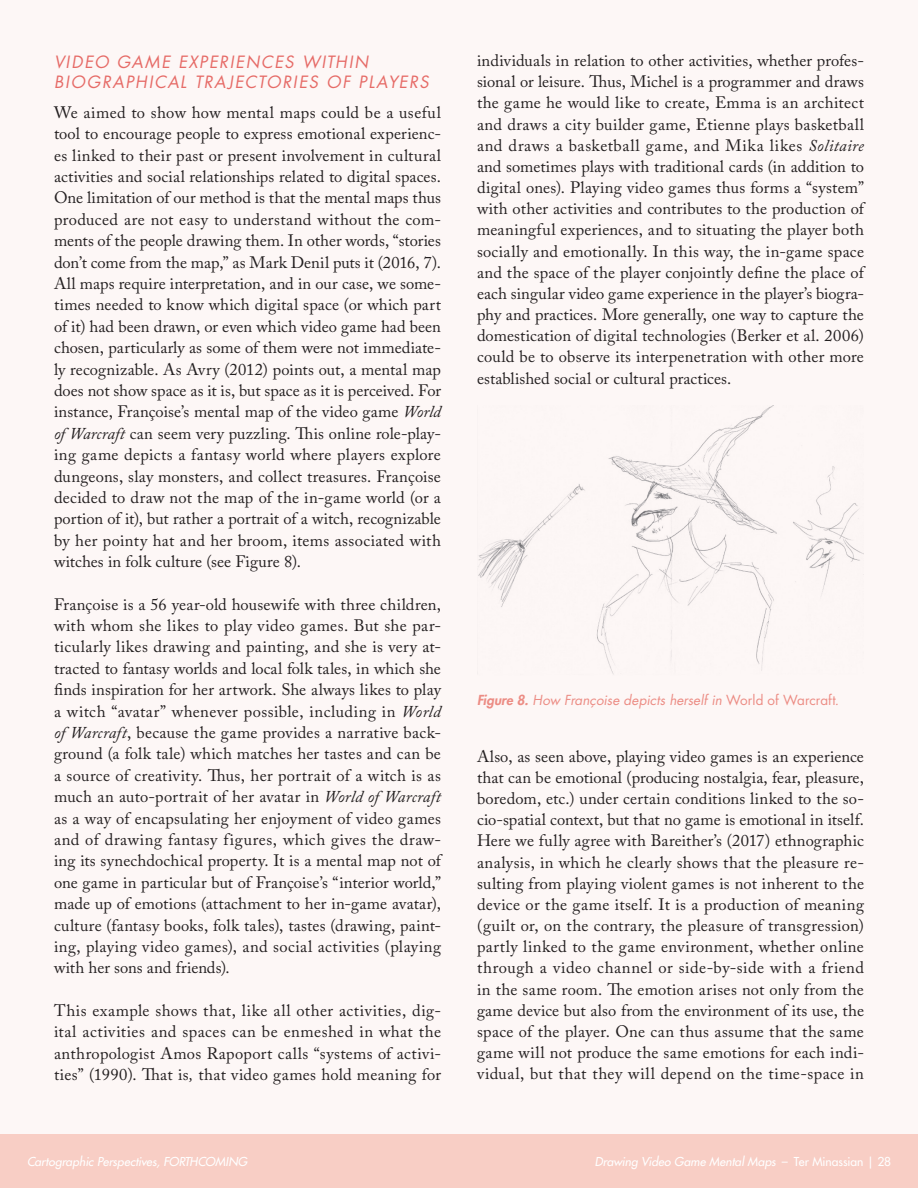
<style>
.page{position:relative;width:918px;height:1188px;background:#fff}
.page>*{position:absolute;margin:0;border:0;box-sizing:border-box;transform-origin:0 0}
.Main_Body_Text{font:16.5px/21.5px "Adobe Caslon Pro";letter-spacing:.015em;color:#231f20;text-align:justify}
.Lesser_Header{font:italic 16.5px/20px "Futura Std";letter-spacing:.09em;color:#e66b67}
.Figure_Caption{font:italic 13.5px "Futura Std";letter-spacing:.005em;color:#ec8c84}
.t1{font:italic 500 12px "Futura Std";letter-spacing:.005em;color:#fff}
.s1{font-style:italic}
.s2{font-weight:800}
.s3{font-style:normal}
</style>
<div class="page">
<div style="left:0;top:1134px;width:918px;height:54px;background:#f8cec5"></div>
<div style="left:0;top:0;width:918px;height:1134px;background:#fdf7f6"></div>
<img style="left:478px;top:405px;width:386px;height:270px">
<p class="Lesser_Header" style="left:54px;top:52px;width:376px">VIDEO GAME EXPERIENCES WITHIN<br>BIOGRAPHICAL TRAJECTORIES OF PLAYERS</p>
<p class="Main_Body_Text" style="left:54px;top:101px;width:389px">We aimed to show how mental maps could be a useful tool to encourage people to express emotional experienc&shy;es linked to their past or present involvement in cultural activities and social relationships related to digital spaces.<br>One limitation of our method is that the mental maps thus produced are not easy to understand without the com&shy;ments of the people drawing them. In other words, “stories don’t come from the map,” as Mark Denil puts it (2016, 7).<br>All maps require interpretation, and in our case, we some&shy;times needed to know which digital space (or which part of it) had been drawn, or even which video game had been chosen, particularly as some of them were not immediate&shy;ly recognizable. As Avry (2012) points out, a mental map does not show space as it is, but space as it is perceived. For instance, Françoise’s mental map of the video game <span class="s1">World of Warcraft</span> can seem very puzzling. This online role-play&shy;ing game depicts a fantasy world where players explore dungeons, slay monsters, and collect treasures. Françoise decided to draw not the map of the in-game world (or a portion of it), but rather a portrait of a witch, recognizable by her pointy hat and her broom, items associated with witches in folk culture (see Figure 8).</p>
<p class="Main_Body_Text" style="left:54px;top:593px;width:390px;text-align:left">Françoise is a 56 year-old housewife with three children, with whom she likes to play video games. But she par&shy;ticularly likes drawing and painting, and she is very at&shy;tracted to fantasy worlds and local folk tales, in which she finds inspiration for her artwork. She always likes to play a witch “avatar” whenever possible, including in <span class="s1">World of Warcraft</span>, because the game provides a narrative back&shy;ground (a folk tale) which matches her tastes and can be a source of creativity. Thus, her portrait of a witch is as much an auto-portrait of her avatar in <span class="s1">World of Warcraft </span>as a way of encapsulating her enjoyment of video games and of drawing fantasy figures, which gives the draw&shy;ing its synechdochical property. It is a mental map not of one game in particular but of Françoise’s “interior world,” made up of emotions (attachment to her in-game avatar), culture (fantasy books, folk tales), tastes (drawing, paint&shy;ing, playing video games), and social activities (playing with her sons and friends).</p>
<p class="Main_Body_Text" style="left:54px;top:999px;width:389px">This example shows that, like all other activities, dig&shy;ital activities and spaces can be enmeshed in what the anthropologist Amos Rapoport calls “systems of activi&shy;ties” (1990). That is<span class="s1">,</span> that video games hold meaning for</p>
<p class="Main_Body_Text" style="left:477px;top:50px;width:390px">individuals in relation to other activities, whether profes&shy;sional or leisure. Thus, Michel is a programmer and draws the game he would like to create, Emma is an architect and draws a city builder game, Etienne plays basketball and draws a basketball game, and Mika likes <span class="s1">Solitaire </span>and sometimes plays with traditional cards (in addition to digital ones). Playing video games thus forms a “system” with other activities and contributes to the production of meaningful experiences, and to situating the player both socially and emotionally. In this way, the in-game space and the space of the player conjointly define the place of each singular video game experience in the player’s biogra&shy;phy and practices. More generally, one way to capture the domestication of digital technologies (Berker et al. 2006) could be to observe its interpenetration with other more established social or cultural practices.</p>
<p class="Figure_Caption" style="left:477px;top:691px;width:363px"><span class="s2">Figure 8.</span> How Françoise depicts herself in <span class="s3">World of Warcraft</span>.</p>
<p class="Main_Body_Text" style="left:477px;top:746px;width:389px">Also, as seen above, playing video games is an experience that can be emotional (producing nostalgia, fear, pleasure, boredom, etc.) under certain conditions linked to the so&shy;cio-spatial context, but that no game is emotional in itself.<br>Here we fully agree with Bareither’s (2017) ethnographic analysis, in which he clearly shows that the pleasure re&shy;sulting from playing violent games is not inherent to the device or the game itself. It is a production of meaning (guilt or, on the contrary, the pleasure of transgression) partly linked to the game environment, whether online through a video channel or side-by-side with a friend in the same room. The emotion arises not only from the game device but also from the environment of its use, the space of the player. One can thus assume that the same game will not produce the same emotions for each indi&shy;vidual, but that they will depend on the time-space in</p>
<p class="t1" style="left:27px;top:1154px;width:222px">Cartographic Perspectives, FORTHCOMING</p>
<p class="t1" style="left:595px;top:1154px;width:298px">Drawing Video Game Mental Maps <span class="s3">– Ter Minassian | 28</span></p>
</div>
